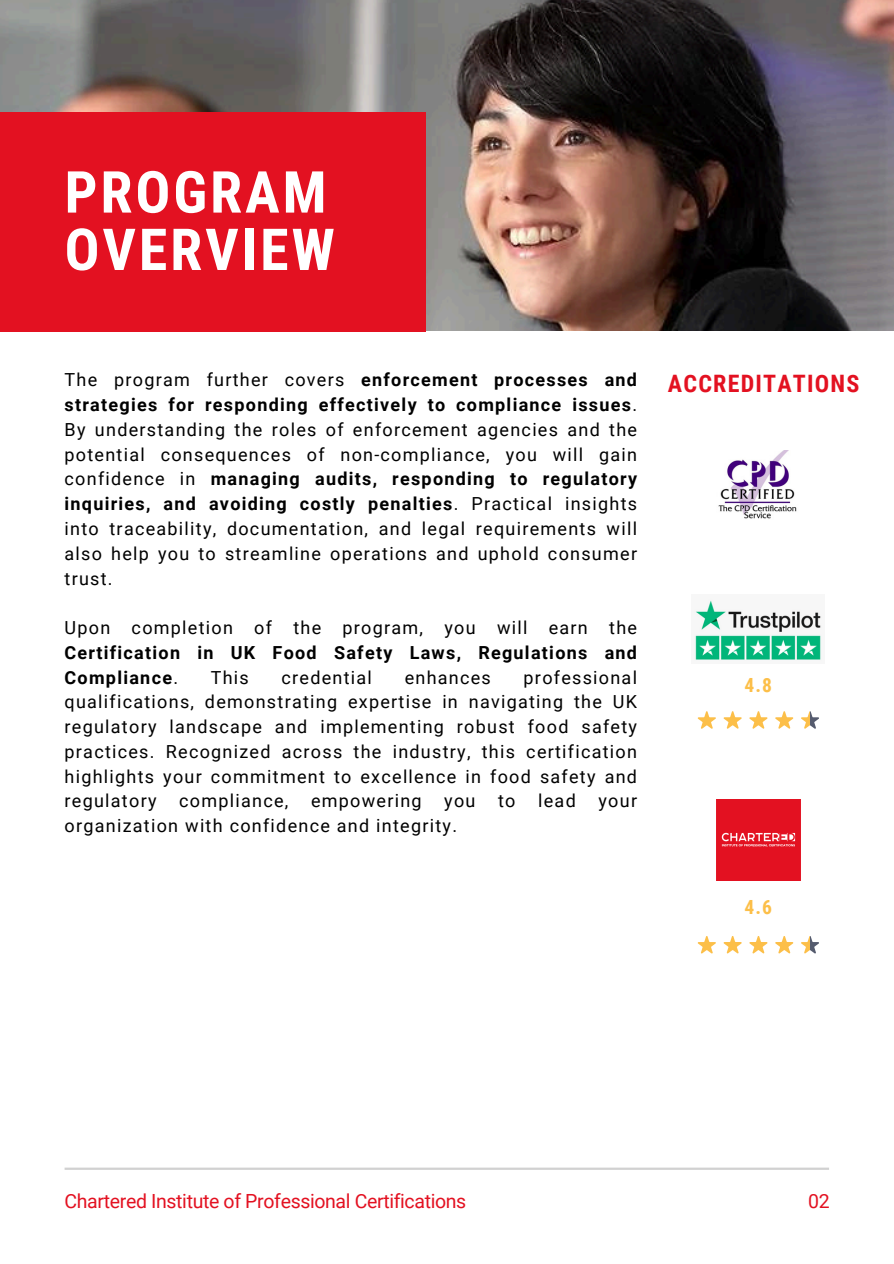
<style>
.page{position:relative;width:894px;height:1264px;background:#fff}
.page>*{position:absolute;margin:0;border:0;box-sizing:border-box;transform-origin:0 0}
.t1{font:700 57.9px/57.3px "Roboto Condensed";letter-spacing:.05em;color:#fff}
.t2{font:700 24px "Roboto Condensed";letter-spacing:.05em;color:#e31121}
.t3{font:19.5px "Roboto";letter-spacing:-.015em;color:#e31121}
.t4{font:700 19.5px "Roboto Condensed";color:#fcbf49}
.t5{font:18px/24.8px "Roboto";letter-spacing:.07em;color:#000;text-align:justify}
.t6{font:700 18px/24.8px "Roboto";letter-spacing:.07em;color:#000;text-align:justify}
.s1{font-weight:700}
.s2{font-weight:400}
</style>
<div class="page">
<img style="left:0;top:0;width:893px;height:330px">
<div style="left:0;top:113px;width:425px;height:218px;background:#e31121"></div>
<hr style="left:65px;top:1167px;width:763px;height:2px;background:#d1d1d1">
<img style="left:695px;top:600px;width:126px;height:60px">
<svg style="left:697px;top:711px;width:122px;height:17px"></svg>
<img style="left:716px;top:799px;width:84px;height:81px">
<svg style="left:697px;top:936px;width:122px;height:17px"></svg>
<img style="left:718px;top:450px;width:79px;height:69px">
<p class="t1" style="left:65px;top:164px;width:272px">PROGRAM<br>OVERVIEW</p>
<p class="t5" style="left:65px;top:368px;width:574px">The program further covers <span class="s1">enforcement processes and strategies for responding effectively to compliance issues</span>.<br>By understanding the roles of enforcement agencies and the potential consequences of non-compliance, you will gain confidence in <span class="s1">managing audits, responding to regulatory inquiries, and avoiding costly penalties</span>. Practical insights into traceability, documentation, and legal requirements will also help you to streamline operations and uphold consumer trust.</p>
<h1 class="t6" style="left:65px;top:615px;width:574px"><span class="s2">Upon completion of the program, you will earn the </span>Certification in UK Food Safety Laws, Regulations and Compliance<span class="s2">.</span></h1>
<h1 class="t5" style="left:65px;top:665px;width:574px;text-indent:459px">professional qualifications, demonstrating expertise in navigating the UK regulatory landscape and implementing robust food safety practices. Recognized across the industry, this certification highlights your commitment to excellence in food safety and regulatory</h1>
<h1 class="t5" style="left:211px;top:665px;width:40px">This</h1>
<h1 class="t5" style="left:281px;top:665px;width:92px">credential</h1>
<h1 class="t5" style="left:404px;top:665px;width:88px">enhances</h1>
<h1 class="t5" style="left:179px;top:788px;width:111px">compliance,</h1>
<h1 class="t5" style="left:311px;top:788px;width:112px">empowering</h1>
<h1 class="t5" style="left:444px;top:788px;width:33px">you</h1>
<h1 class="t5" style="left:498px;top:788px;width:19px">to</h1>
<h1 class="t5" style="left:538px;top:788px;width:39px">lead</h1>
<h1 class="t5" style="left:598px;top:788px;width:40px">your</h1>
<h1 class="t5" style="left:65px;top:813px;width:394px">organization with confidence and integrity.</h1>
<h2 class="t2" style="left:667px;top:369px;width:193px">ACCREDITATIONS</h2>
<p class="t4" style="left:744px;top:674px;width:29px">4.8</p>
<p class="t4" style="left:744px;top:895px;width:29px">4.6</p>
<p class="t3" style="left:65px;top:1189px;width:403px">Chartered Institute of Professional Certifications</p>
<p class="t3" style="left:808px;top:1189px;width:23px">02</p>
</div>
